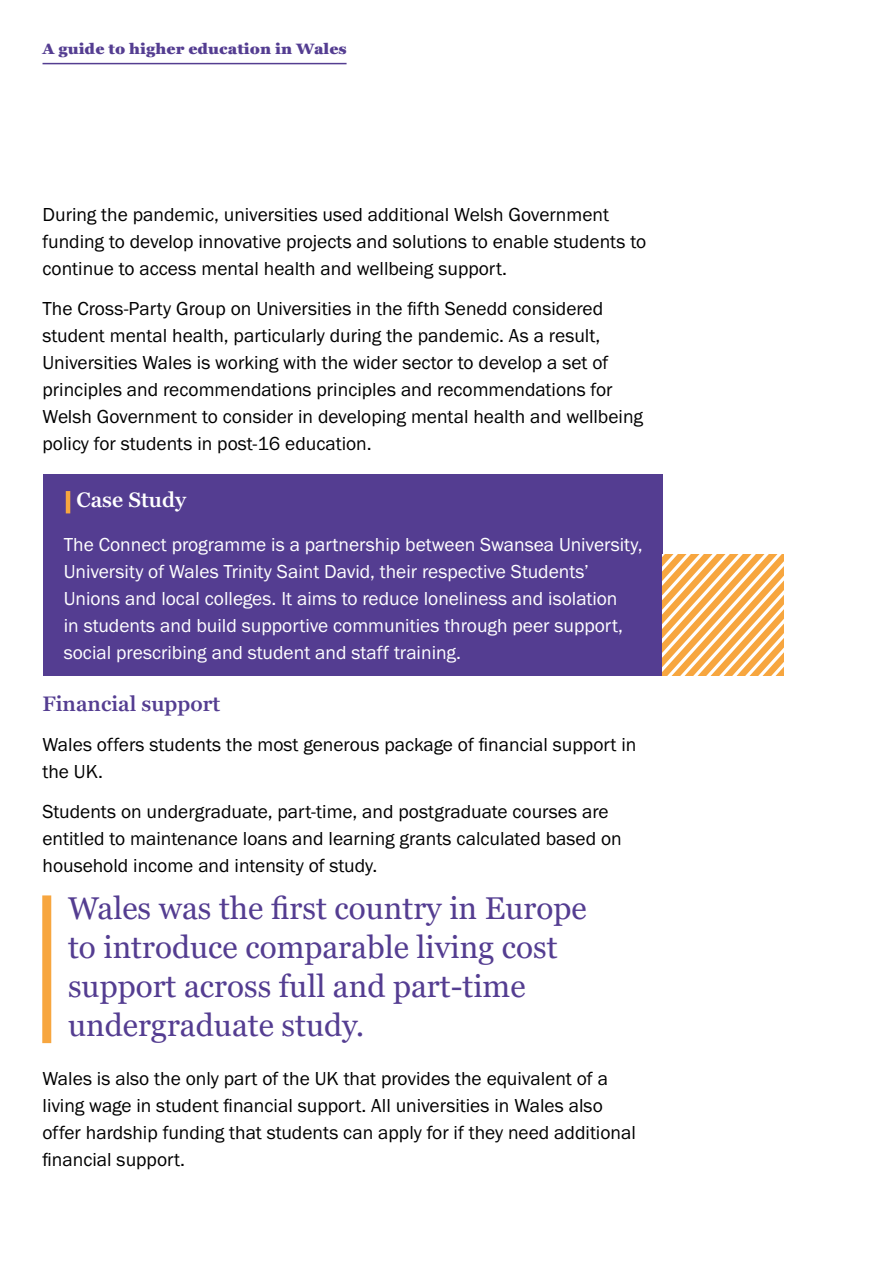
<style>
.page{position:relative;width:893px;height:1263px;background:#fff}
.page>*{position:absolute;margin:0;border:0;box-sizing:border-box;transform-origin:0 0}
.t1{font:31.5px/39px "Georgia Pro";color:#543d91}
.t2{font:600 21px "Georgia Pro";color:#543d91}
.t3{font:600 21px "Georgia Pro";color:#fff}
.t4{font:19.5px/27px "Franklin Gothic URW Boo";color:#000}
.t5{font:19.5px/27px "Franklin Gothic URW Boo";color:#fff}
.t6{font:900 15px "Georgia Pro";color:#543d91}
</style>
<div class="page">
<hr style="left:43px;top:63px;width:304px;height:1px;background:#543d91">
<div style="left:43px;top:474px;width:620px;height:48px;background:#543d91"></div>
<hr style="left:66px;top:491px;width:4px;height:22px;background:#f7a63f">
<div style="left:43px;top:517px;width:620px;height:159px;background:#543d91"></div>
<div style="left:42px;top:895px;width:9px;height:148px;background:#f7a63f"></div>
<svg style="left:663px;top:555px;width:121px;height:121px"></svg>
<p class="t6" style="left:43px;top:40px;width:306px">A guide to higher education in Wales</p>
<p class="t4" style="left:43px;top:201px;width:605px">During the pandemic, universities used additional Welsh Government funding to develop innovative projects and solutions to enable students to continue to access mental health and wellbeing support.</p>
<p class="t4" style="left:43px;top:295px;width:602px">The Cross-Party Group on Universities in the fifth Senedd considered student mental health, particularly during the pandemic. As a result, Universities Wales is working with the wider sector to develop a set of principles and recommendations principles and recommendations for Welsh Government to consider in developing mental health and wellbeing policy for students in post-16 education.</p>
<p class="t3" style="left:77px;top:488px;width:111px">Case Study</p>
<p class="t5" style="left:64px;top:531px;width:580px">The Connect programme is a partnership between Swansea University, University of Wales Trinity Saint David, their respective Students’ Unions and local colleges. It aims to reduce loneliness and isolation<br>in students and build supportive communities through peer support, social prescribing and student and staff training.</p>
<p class="t2" style="left:43px;top:692px;width:179px">Financial support</p>
<p class="t4" style="left:43px;top:731px;width:595px">Wales offers students the most generous package of financial support in the UK.</p>
<p class="t4" style="left:43px;top:797px;width:581px">Students on undergraduate, part-time, and postgraduate courses are entitled to maintenance loans and learning grants calculated based on household income and intensity of study.</p>
<h1 class="t1" style="left:68px;top:890px;width:520px">Wales was the first country in Europe to introduce comparable living cost support across full and part-time undergraduate study.</h1>
<p class="t4" style="left:43px;top:1064px;width:595px">Wales is also the only part of the UK that provides the equivalent of a living wage in student financial support. All universities in Wales also offer hardship funding that students can apply for if they need additional financial support.</p>
</div>
